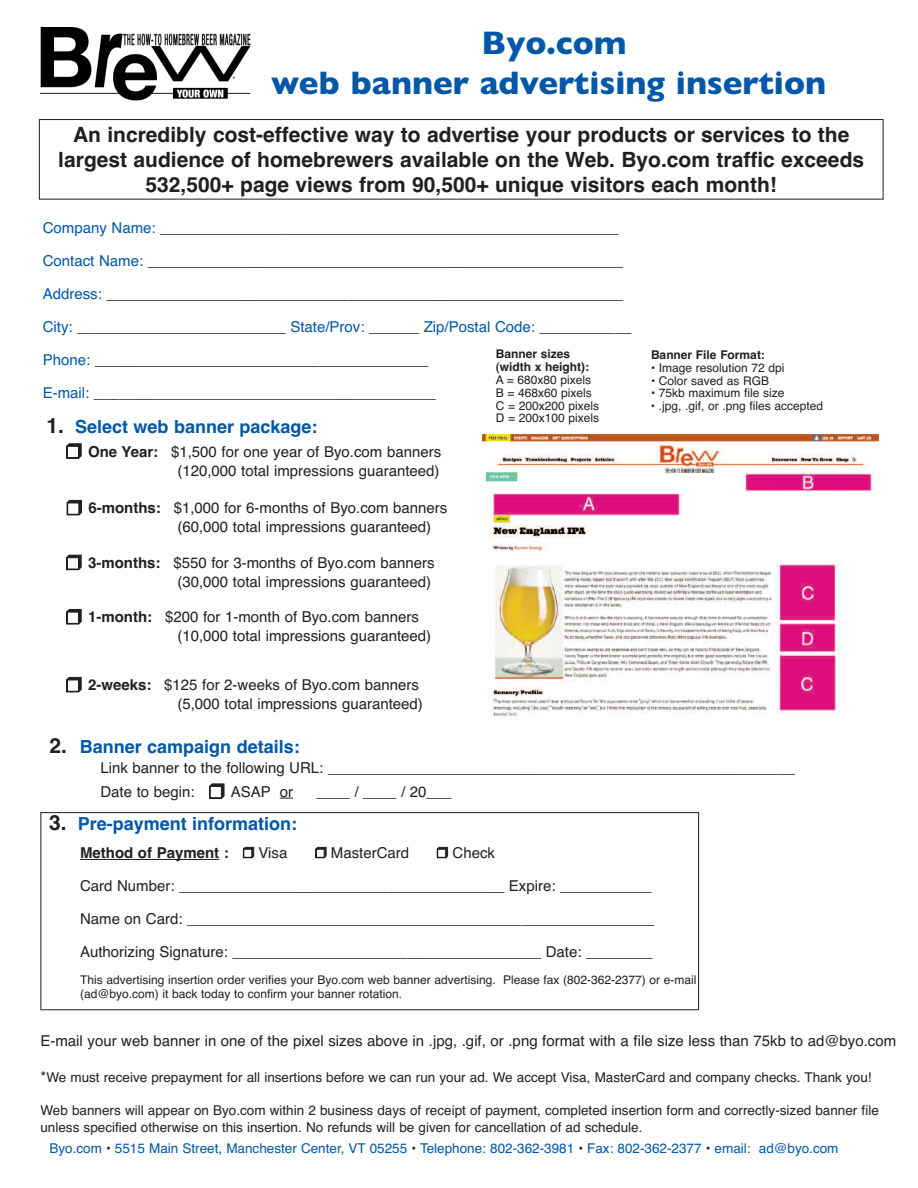
<style>
.page{position:relative;width:918px;height:1188px;background:#fff}
.page>*{position:absolute;margin:0;border:0;box-sizing:border-box;transform-origin:0 0}
.t1{font:700 33px/39.6px "Gill Sans";color:#0157a8;text-align:center}
.t2{font:700 21px/25.2px "Helvetica";color:#231f20;text-align:center}
.t3{font:700 18px "Helvetica";color:#0157a8}
.t4{font:15px/18.9px "Helvetica";color:#231f20;text-align:right}
.t5{font:700 15px "Helvetica";color:#231f20}
.t6{font:13.5px/16.2px "Helvetica";color:#231f20}
.t7{font:13.5px "Helvetica";color:#0157a8}
.t8{font:12px/12.9px "Helvetica";color:#231f20}
.t9{font:700 12px/12.9px "Helvetica";color:#231f20}
.s1{color:#0157a8}
.s2{font-size:21px;color:#231f20}
.s3{font-weight:700}
.s4{font-weight:400}
.s5{font-size:15px}
.s6{color:#231f20}
</style>
<div class="page">
<img style="left:40px;top:27px;width:210px;height:74px">
<div style="left:39px;top:119px;width:845px;height:81px;border:1px solid #231f20"></div>
<svg style="left:280px;top:798px;width:13px;height:1px"></svg>
<hr style="left:80px;top:859px;width:139px;height:1px;background:#231f20">
<div style="left:40px;top:812px;width:659px;height:198px;border:1px solid #231f20"></div>
<img style="left:482px;top:434px;width:397px;height:286px">
<h1 class="t1" style="left:271px;top:23px;width:556px">Byo.com<br>web banner advertising insertion</h1>
<h2 class="t2" style="left:58px;top:122px;width:807px">An incredibly cost-effective way to advertise your products or services to the largest audience of homebrewers available on the Web. Byo.com traffic exceeds<br>532,500+ page views from 90,500+ unique visitors each month!</h2>
<p class="t4" style="left:43px;top:218px;width:578px"><span class="s1">Company Name:</span> _______________________________________________________</p>
<p class="t4" style="left:43px;top:251px;width:582px"><span class="s1">Contact Name:</span> _________________________________________________________</p>
<p class="t4" style="left:43px;top:284px;width:582px"><span class="s1">Address:</span> ______________________________________________________________</p>
<p class="t4" style="left:43px;top:317px;width:590px"><span class="s1">City:</span> _________________________ <span class="s1">State/Prov:</span> ______ <span class="s1">Zip/Postal Code:</span> ___________</p>
<p class="t4" style="left:43px;top:350px;width:387px"><span class="s1">Phone:</span> ________________________________________</p>
<p class="t4" style="left:43px;top:383px;width:395px"><span class="s1">E-mail:</span> _________________________________________</p>
<p class="t9" style="left:496px;top:347px;width:95px">Banner sizes (width x height):</p>
<p class="t8" style="left:496px;top:373px;width:105px">A = 680x80 pixels<br>B = 468x60 pixels<br>C = 200x200 pixels<br>D = 200x100 pixels</p>
<p class="t9" style="left:651px;top:348px;width:115px">Banner File Format:</p>
<p class="t8" style="left:651px;top:361px;width:135px">• Image resolution 72 dpi</p>
<p class="t8" style="left:651px;top:374px;width:120px">• Color saved as RGB</p>
<p class="t8" style="left:651px;top:387px;width:135px">• 75kb maximum file size</p>
<p class="t8" style="left:651px;top:400px;width:174px">• .jpg, .gif, or .png files accepted</p>
<p class="t3" style="left:46px;top:416px;width:273px"><span class="s2">1.</span> Select web banner package:</p>
<p class="t4" style="left:66px;top:442px;width:377px">❒ <span class="s3">One Year:</span> $1,500 for one year of Byo.com banners (120,000 total impressions guaranteed)</p>
<p class="t4" style="left:177px;top:499px;width:272px;text-align:left;text-indent:-111px">❒ <span class="s3">6-months:</span> $1,000 for 6-months of Byo.com banners (60,000 total impressions guaranteed)</p>
<p class="t4" style="left:66px;top:553px;width:370px">❒ <span class="s3">3-months:</span> $550 for 3-months of Byo.com banners (30,000 total impressions guaranteed)</p>
<p class="t4" style="left:177px;top:608px;width:255px;text-align:left;text-indent:-111px">❒ <span class="s3">1-month:</span> $200 for 1-month of Byo.com banners (10,000 total impressions guaranteed)</p>
<p class="t4" style="left:66px;top:676px;width:358px">❒ <span class="s3">2-weeks:</span> $125 for 2-weeks of Byo.com banners (5,000 total impressions guaranteed)</p>
<p class="t3" style="left:49px;top:736px;width:252px"><span class="s2">2.</span> Banner campaign details:</p>
<p class="t4" style="left:100px;top:757px;width:696px;line-height:23.4px;text-align:left">Link banner to the following URL: ________________________________________________________<br>Date to begin: ❒ ASAP or</p>
<p class="t4" style="left:316px;top:782px;width:137px">____ / ____ / 20___</p>
<p class="t3" style="left:49px;top:814px;width:249px"><span class="s2">3.</span> Pre-payment information:</p>
<p class="t5" style="left:80px;top:844px;width:209px">Method of Payment : ❒ <span class="s4">Visa</span></p>
<p class="t4" style="left:315px;top:844px;width:95px">❒ MasterCard</p>
<p class="t4" style="left:437px;top:844px;width:60px">❒ Check</p>
<p class="t4" style="left:80px;top:877px;width:573px">Card Number: _______________________________________ Expire: ___________</p>
<p class="t4" style="left:80px;top:910px;width:576px">Name on Card: ________________________________________________________</p>
<p class="t4" style="left:80px;top:943px;width:574px">Authorizing Signature: _____________________________________ Date: ________</p>
<p class="t8" style="left:80px;top:973px;width:618px;line-height:13.5px">This advertising insertion order verifies your Byo.com web banner advertising. Please fax (802-362-2377) or e-mail (ad@byo.com) it back today to confirm your banner rotation.</p>
<p class="t4" style="left:40px;top:1032px;width:857px">E-mail your web banner in one of the pixel sizes above in .jpg, .gif, or .png format with a file size less than 75kb to ad@byo.com</p>
<p class="t6" style="left:40px;top:1070px;width:833px"><span class="s5">*</span>We must receive prepayment for all insertions before we can run your ad. We accept Visa, MasterCard and company checks. Thank you!</p>
<p class="t6" style="left:40px;top:1103px;width:840px">Web banners will appear on Byo.com within 2 business days of receipt of payment, completed insertion form and correctly-sized banner file unless specified otherwise on this insertion. No refunds will be given for cancellation of ad schedule.</p>
<p class="t7" style="left:50px;top:1141px;width:791px">Byo.com <span class="s6">•</span> 5515 Main Street, Manchester Center, VT 05255 <span class="s6">•</span> Telephone: 802-362-3981 <span class="s6">•</span> Fax: 802-362-2377 <span class="s6">•</span> email: ad@byo.com</p>
</div>
